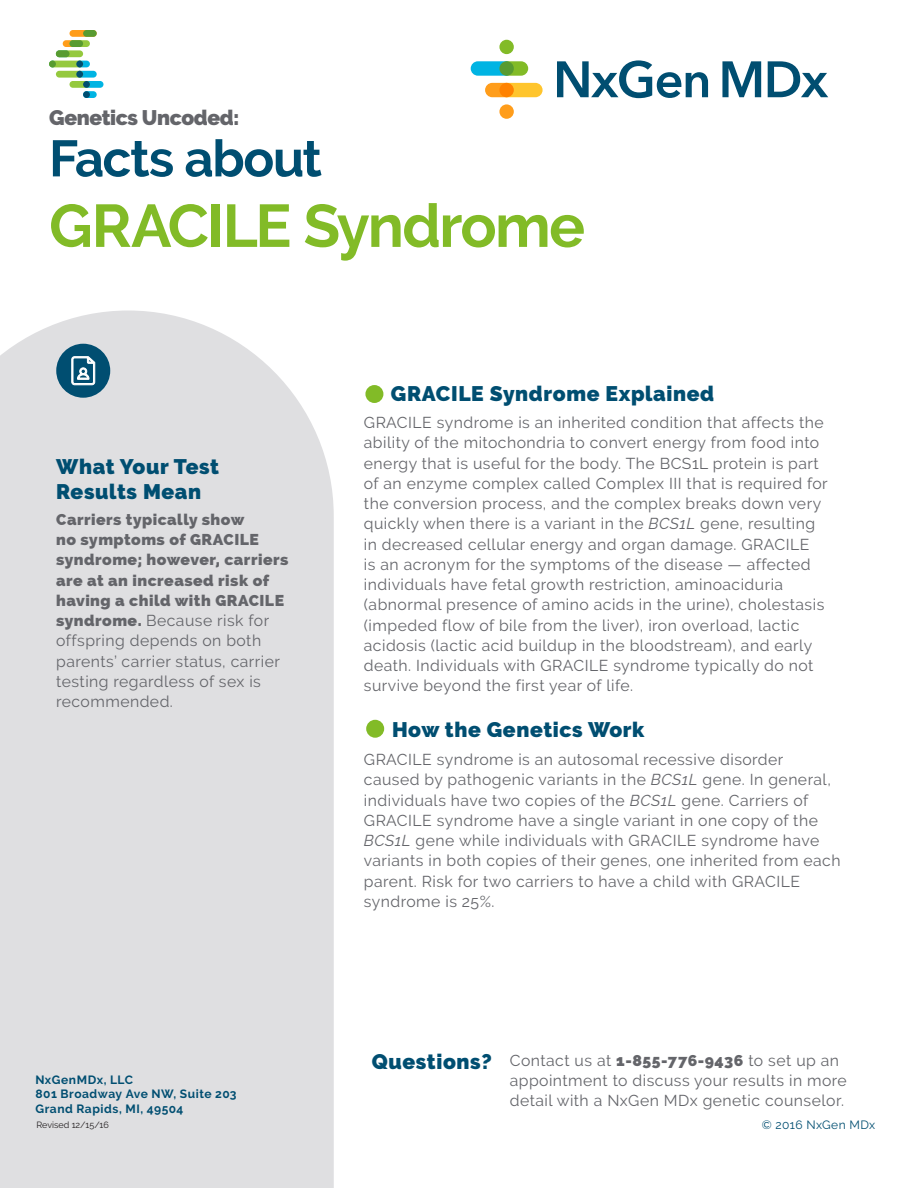
<style>
.page{position:relative;width:918px;height:1188px;background:#fff}
.page>*{position:absolute;margin:0;border:0;box-sizing:border-box;transform-origin:0 0}
.t1{font:700 60px "Raleway";letter-spacing:-.03em;color:#82bb27}
.t2{font:700 51px "Raleway";letter-spacing:-.025em;color:#004e71}
.Body{font:900 21px/25.2px "Raleway";letter-spacing:.03em;color:#004e71}
.Body-2{font:900 21px "Raleway";letter-spacing:-.02em;color:#64656a}
.Body-3{font:15.75px/20.2px "Raleway";letter-spacing:.03em;color:#64656a}
.Body-4{font:800 15.75px/20.2px "Raleway";letter-spacing:.03em;color:#64656a}
.Body-5{font:700 12px "Raleway";letter-spacing:.04em;color:#004e71}
.Body-6{font:12px "Raleway";letter-spacing:.03em;color:#004e71}
.t3{font:9px "Raleway";color:#231f20}
.s1{font-weight:400}
.s2{font-style:italic}
.s3{font-weight:800}
</style>
<div class="page">
<div style="left:0;top:311px;width:334px;height:877px;background:#dfdfe1"></div>
<svg style="left:722px;top:61px;width:39px;height:36px"></svg>
<svg style="left:768px;top:61px;width:60px;height:36px"></svg>
<svg style="left:557px;top:60px;width:151px;height:38px"></svg>
<svg style="left:485px;top:83px;width:58px;height:14px"></svg>
<svg style="left:471px;top:61px;width:57px;height:15px"></svg>
<div style="left:499px;top:40px;width:15px;height:14px;background:#82bb27;border-radius:50%"></div>
<div style="left:499px;top:104px;width:15px;height:15px;background:#ff9d1b;border-radius:50%"></div>
<div style="left:499px;top:61px;width:15px;height:15px;background:#589b31;border-radius:50%"></div>
<div style="left:499px;top:83px;width:15px;height:14px;background:#ff8200;border-radius:50%"></div>
<div style="left:70px;top:30px;width:27px;height:7px;background:#ff9d1b;border-radius:3px"></div>
<div style="left:83px;top:91px;width:14px;height:7px;background:#00b4e3;border-radius:3px"></div>
<div style="left:76px;top:61px;width:14px;height:6px;background:#00b4e3;border-radius:3px"></div>
<div style="left:83px;top:81px;width:20px;height:7px;background:#00b4e3;border-radius:3px"></div>
<div style="left:76px;top:71px;width:21px;height:7px;background:#00b4e3;border-radius:3px"></div>
<svg style="left:63px;top:40px;width:20px;height:7px"></svg>
<div style="left:56px;top:71px;width:27px;height:7px;background:#95c93e;border-radius:3px"></div>
<div style="left:56px;top:50px;width:27px;height:7px;background:#95c93e;border-radius:3px"></div>
<div style="left:49px;top:61px;width:34px;height:6px;background:#95c93e;border-radius:3px"></div>
<div style="left:70px;top:40px;width:20px;height:7px;background:#95c93e;border-radius:3px"></div>
<div style="left:70px;top:81px;width:20px;height:7px;background:#95c93e;border-radius:3px"></div>
<div style="left:83px;top:30px;width:14px;height:7px;background:#589b31;border-radius:3px"></div>
<div style="left:70px;top:40px;width:13px;height:7px;background:#589b31;border-radius:3px"></div>
<div style="left:56px;top:50px;width:14px;height:7px;background:#589b31;border-radius:3px"></div>
<div style="left:83px;top:91px;width:7px;height:7px;background:#004e71;border-radius:50%"></div>
<div style="left:83px;top:81px;width:7px;height:7px;background:#004e71;border-radius:50%"></div>
<div style="left:76px;top:71px;width:7px;height:7px;background:#004e71;border-radius:50%"></div>
<div style="left:76px;top:61px;width:7px;height:6px;background:#004e71;border-radius:50%"></div>
<div style="left:49px;top:61px;width:7px;height:6px;background:#589b31;border-radius:50%"></div>
<div style="left:56px;top:344px;width:54px;height:54px;background:#004e71;border-radius:50%"></div>
<svg style="left:71px;top:356px;width:24px;height:29px"></svg>
<div style="left:365px;top:385px;width:18px;height:18px;background:#82bb27;border-radius:50%"></div>
<div style="left:366px;top:720px;width:18px;height:18px;background:#82bb27;border-radius:50%"></div>
<p class="Body-2" style="left:49px;top:105px;width:192px">Genetics Uncoded:</p>
<p class="t2" style="left:49px;top:129px;width:274px">Facts about</p>
<p class="t1" style="left:49px;top:192px;width:537px">GRACILE Syndrome</p>
<p class="Body" style="left:56px;top:454px;width:164px">What Your Test<br>Results Mean</p>
<p class="Body-4" style="left:56px;top:509px;width:234px">Carriers typically show<br>no symptoms of GRACILE syndrome; however, carriers are at an increased risk of having a child with GRACILE syndrome. <span class="s1">Because risk for offspring depends on both parents’ carrier status, carrier testing regardless of sex is recommended.</span></p>
<p class="Body-5" style="left:35px;top:1073px;width:99px">NxGenMDx, LLC</p>
<p class="Body-5" style="left:35px;top:1087px;width:203px">801 Broadway Ave NW, Suite 203</p>
<p class="Body-5" style="left:35px;top:1102px;width:150px">Grand Rapids, MI, 49504</p>
<p class="Body" style="left:391px;top:381px;width:325px">GRACILE Syndrome Explained</p>
<p class="Body-3" style="left:364px;top:412px;width:465px">GRACILE syndrome is an inherited condition that affects the ability of the mitochondria to convert energy from food into energy that is useful for the body. The BCS1L protein is part of an enzyme complex called Complex III that is required for the conversion process, and the complex breaks down very quickly when there is a variant in the <span class="s2">BCS1L</span> gene, resulting in decreased cellular energy and organ damage. GRACILE<br>is an acronym for the symptoms of the disease — affected individuals have fetal growth restriction, aminoaciduria (abnormal presence of amino acids in the urine), cholestasis (impeded flow of bile from the liver), iron overload, lactic acidosis (lactic acid buildup in the bloodstream), and early death. Individuals with GRACILE syndrome typically do not survive beyond the first year of life.</p>
<p class="Body" style="left:392px;top:717px;width:254px">How the Genetics Work</p>
<p class="Body-3" style="left:364px;top:749px;width:478px">GRACILE syndrome is an autosomal recessive disorder caused by pathogenic variants in the <span class="s2">BCS1L</span> gene. In general, individuals have two copies of the <span class="s2">BCS1L</span> gene. Carriers of GRACILE syndrome have a single variant in one copy of the <span class="s2">BCS1L</span> gene while individuals with GRACILE syndrome have variants in both copies of their genes, one inherited from each parent. Risk for two carriers to have a child with GRACILE syndrome is 25%.</p>
<p class="Body" style="left:372px;top:1049px;width:122px">Questions?</p>
<p class="Body-3" style="left:510px;top:1050px;width:339px">Contact us at <span class="s3">1-855-776-9436</span> to set up an appointment to discuss your results in more detail with a NxGen MDx genetic counselor.</p>
<p class="t3" style="left:37px;top:1120px;width:74px">Revised 12/15/16</p>
<p class="Body-6" style="left:762px;top:1118px;width:115px">© 2016 NxGen MDx</p>
</div>
